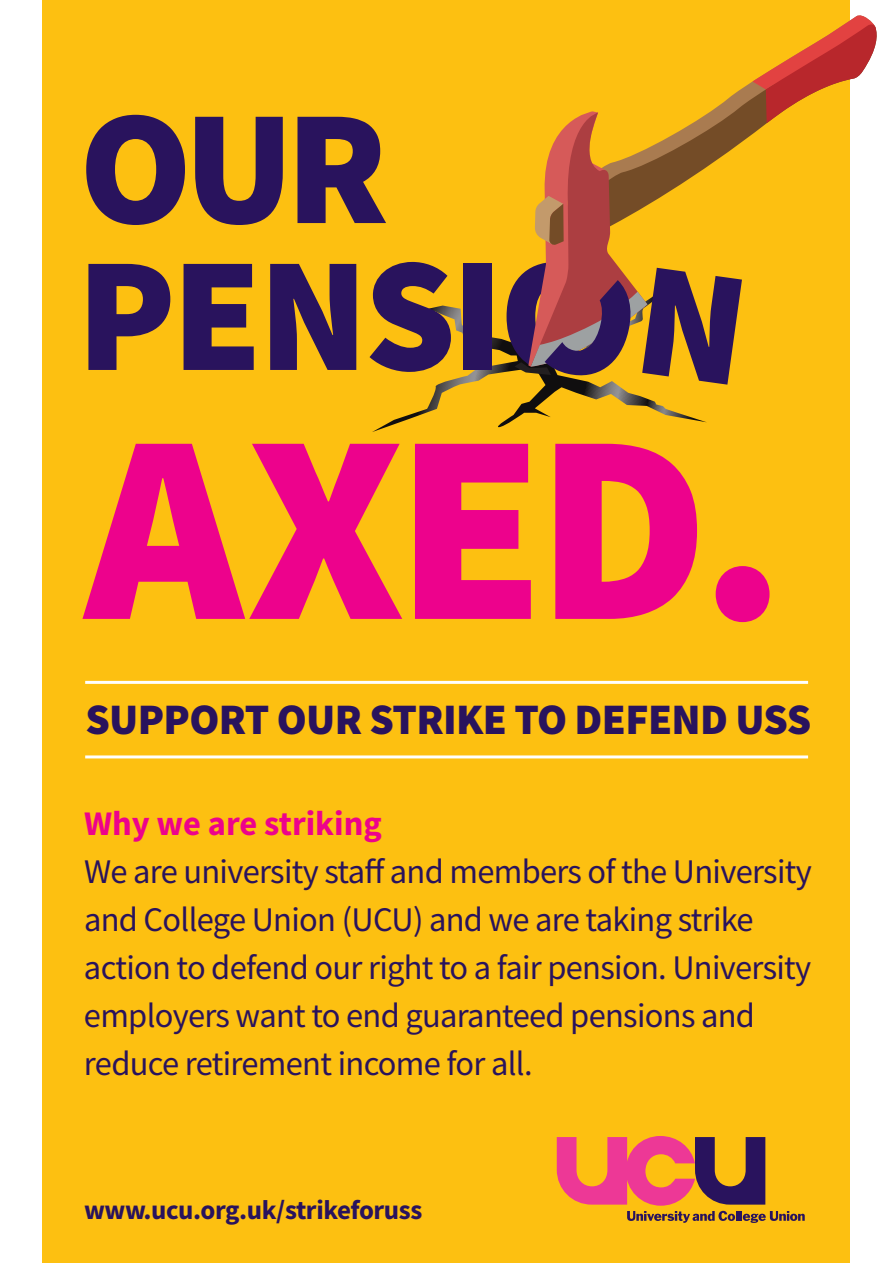
<style>
.page{position:relative;width:893px;height:1263px;background:#fff}
.page>*{position:absolute;margin:0;border:0;box-sizing:border-box;transform-origin:0 0}
.t1{font:900 269.4px "Source Sans Pro";color:#ed028c}
.t2{font:900 163.5px "Source Sans Pro";color:#29135d}
.t3{font:900 43.5px "Source Sans Pro";letter-spacing:-.015em;color:#29135d}
.t4{font:34.5px/48px "Source Sans Pro";letter-spacing:-.02em;color:#29135d}
.t5{font:700 34.5px "Source Sans Pro";color:#ed028c}
.t6{font:700 27px "Source Sans Pro";letter-spacing:-.015em;color:#29135d}
</style>
<div class="page">
<div style="left:43px;top:0;width:807px;height:1263px;background:#fdc011"></div>
<svg style="left:88px;top:264px;width:82px;height:106px"></svg>
<svg style="left:184px;top:264px;width:70px;height:106px"></svg>
<svg style="left:270px;top:264px;width:86px;height:106px"></svg>
<svg style="left:711px;top:82px;width:56px;height:60px"></svg>
<svg style="left:752px;top:15px;width:125px;height:108px"></svg>
<svg style="left:370px;top:111px;width:372px;height:321px"></svg>
<hr style="left:85px;top:681px;width:723px;height:3px;background:#fff">
<hr style="left:85px;top:755px;width:723px;height:3px;background:#fff">
<svg style="left:557px;top:1136px;width:248px;height:87px"></svg>
<h2 class="t2" style="left:79px;top:56px;width:311px">OUR</h2>
<h1 class="t1" style="left:85px;top:343px;width:702px">AXED.</h1>
<p class="t3" style="left:85px;top:689px;width:727px">SUPPORT OUR STRIKE TO DEFEND USS</p>
<p class="t5" style="left:84px;top:800px;width:299px">Why we are striking</p>
<p class="t4" style="left:84px;top:847px;width:729px">We are university staff and members of the University and College Union (UCU) and we are taking strike action to defend our right to a fair pension. University employers want to end guaranteed pensions and reduce retirement income for all.</p>
<p class="t6" style="left:84px;top:1192px;width:340px">www.ucu.org.uk/strikeforuss</p>
</div>
